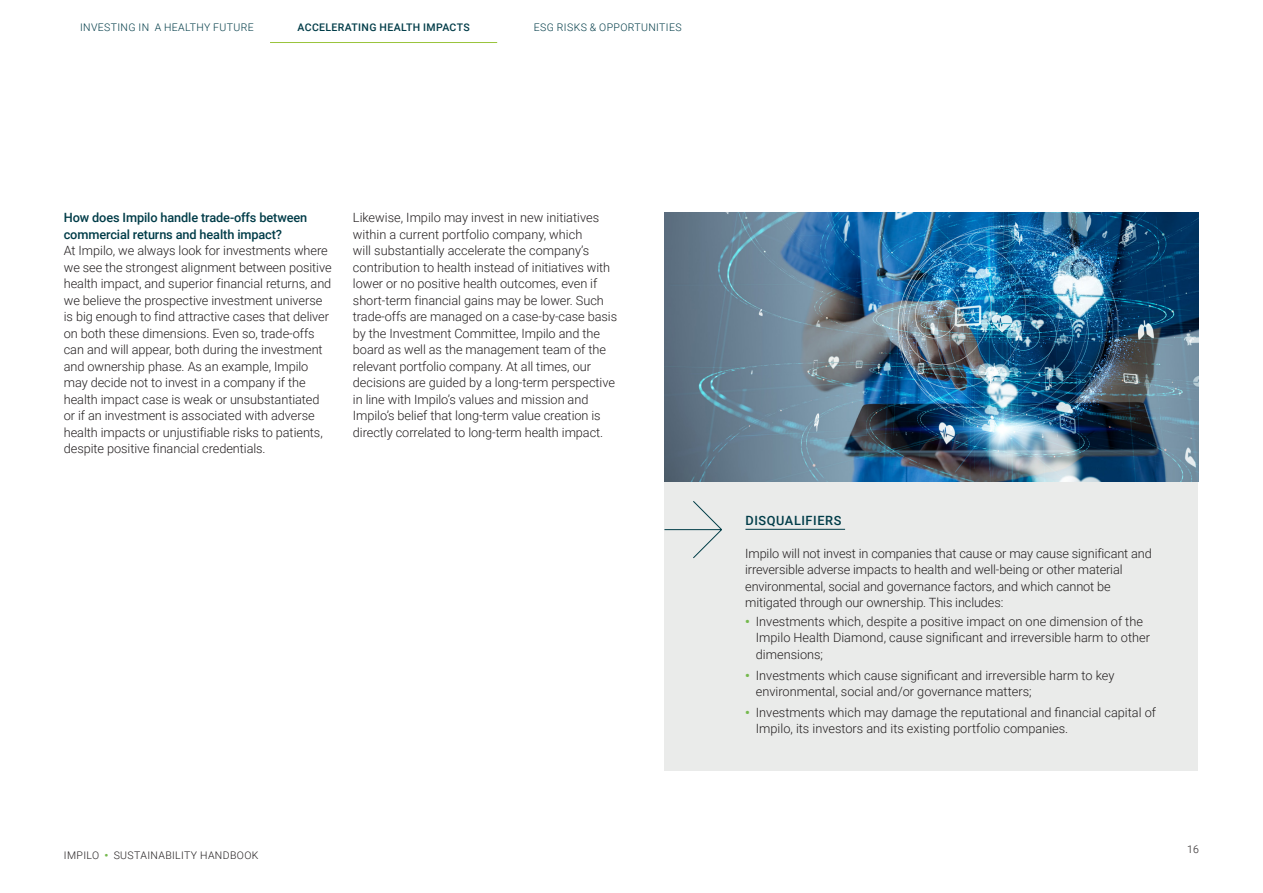
<style>
.page{position:relative;width:1263px;height:893px;background:#fff}
.page>*{position:absolute;margin:0;border:0;box-sizing:border-box;transform-origin:0 0}
.Bröd{font:300 12.75px/16.5px "Roboto";letter-spacing:-.005em;color:#231f20}
.Mellis{font:500 12.75px/16.5px "Roboto";letter-spacing:-.01em;color:#003c48}
.Mellis-2{font:500 12.75px "Roboto";letter-spacing:.045em;color:#003c48}
.t1{font:300 10.5px "Roboto";letter-spacing:.035em;color:#003c48}
.t2{font:300 10.5px "Roboto";letter-spacing:.035em;color:#231f20}
.t3{font:500 10.5px "Roboto";letter-spacing:.035em;color:#003c48}
.s1{font-weight:900;color:#75b94e}
</style>
<div class="page">
<div style="left:664px;top:481px;width:534px;height:289px;background:#eaebea"></div>
<hr style="left:745px;top:529px;width:100px;height:1px;background:#003c48">
<img style="left:664px;top:213px;width:534px;height:268px">
<svg style="left:664px;top:501px;width:58px;height:58px"></svg>
<hr style="left:270px;top:42px;width:227px;height:1px;background:#9ac43c">
<p class="t1" style="left:80px;top:20px;width:175px">INVESTING IN A HEALTHY FUTURE</p>
<p class="t3" style="left:298px;top:20px;width:174px">ACCELERATING HEALTH IMPACTS</p>
<p class="t1" style="left:534px;top:20px;width:149px">ESG RISKS &amp; OPPORTUNITIES</p>
<p class="Mellis" style="left:64px;top:209px;width:245px">How does Impilo handle trade-offs between commercial returns and health impact?</p>
<p class="Bröd" style="left:64px;top:242px;width:269px">At Impilo, we always look for investments where we see the strongest alignment between positive health impact, and superior financial returns, and we believe the prospective investment universe is big enough to find attractive cases that deliver on both these dimensions. Even so, trade-offs can and will appear, both during the investment and ownership phase. As an example, Impilo may decide not to invest in a company if the health impact case is weak or unsubstantiated or if an investment is associated with adverse health impacts or unjustifiable risks to patients, despite positive financial credentials.</p>
<p class="Bröd" style="left:353px;top:209px;width:266px">Likewise, Impilo may invest in new initiatives within a current portfolio company, which<br>will substantially accelerate the company’s contribution to health instead of initiatives with lower or no positive health outcomes, even if short-term financial gains may be lower. Such trade-offs are managed on a case-by-case basis by the Investment Committee, Impilo and the board as well as the management team of the relevant portfolio company. At all times, our decisions are guided by a long-term perspective in line with Impilo’s values and mission and Impilo’s belief that long-term value creation is directly correlated to long-term health impact.</p>
<p class="t2" style="left:64px;top:848px;width:196px">IMPILO <span class="s1">•</span> SUSTAINABILITY HANDBOOK</p>
<p class="Mellis-2" style="left:745px;top:511px;width:97px">DISQUALIFIERS</p>
<p class="Bröd" style="left:745px;top:545px;width:408px">Impilo will not invest in companies that cause or may cause significant and irreversible adverse impacts to health and well-being or other material environmental, social and governance factors, and which cannot be mitigated through our ownership. This includes:</p>
<p class="Bröd" style="left:756px;top:613px;width:396px;text-indent:-11px"><span class="s1">•</span> Investments which, despite a positive impact on one dimension of the<br>Impilo Health Diamond, cause significant and irreversible harm to other dimensions;</p>
<p class="Bröd" style="left:756px;top:666px;width:360px;text-indent:-11px"><span class="s1">•</span> Investments which cause significant and irreversible harm to key environmental, social and/or governance matters;</p>
<p class="Bröd" style="left:756px;top:704px;width:402px;text-indent:-11px"><span class="s1">•</span> Investments which may damage the reputational and financial capital of<br>Impilo, its investors and its existing portfolio companies.</p>
<p class="t2" style="left:1187px;top:842px;width:14px">16</p>
</div>
